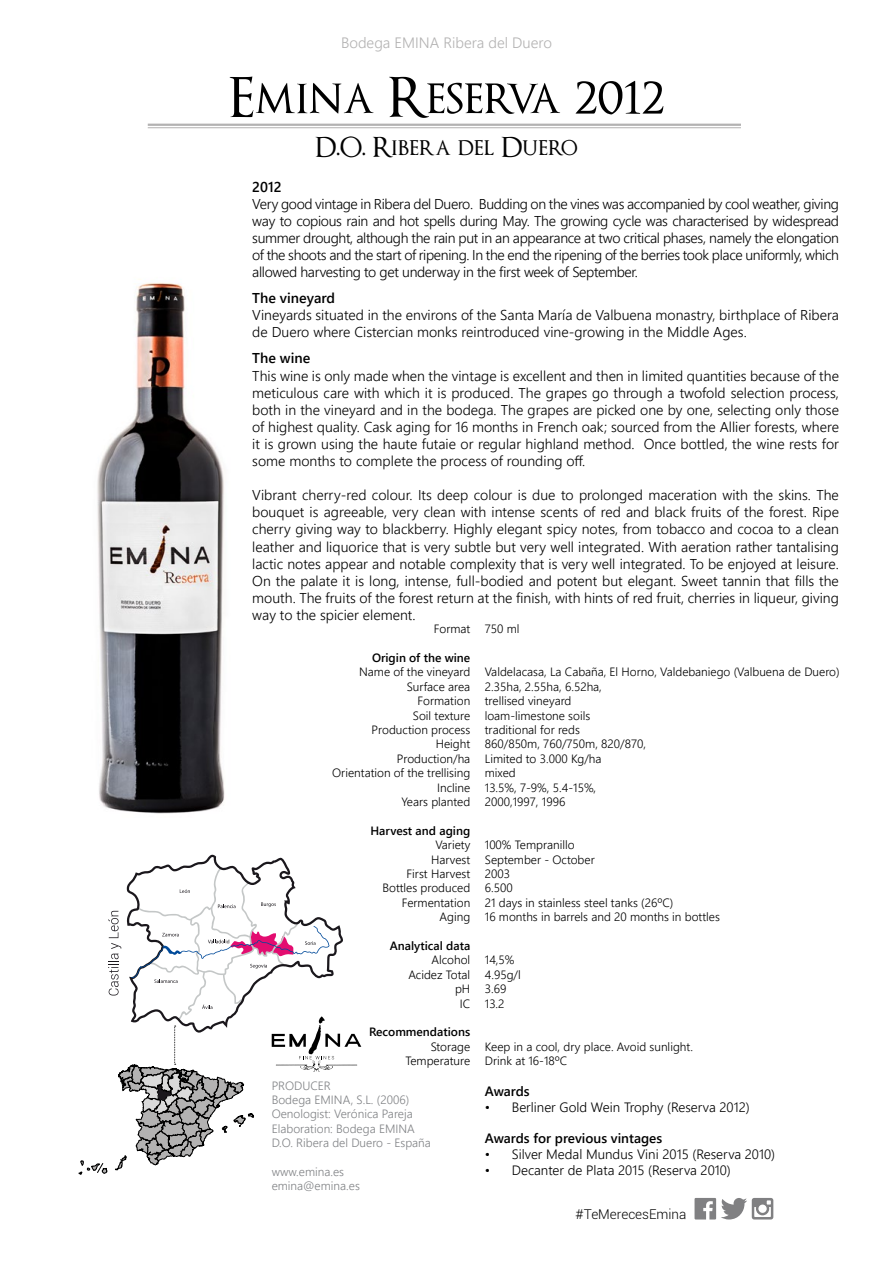
<style>
.page{position:relative;width:893px;height:1263px;background:#fff}
.page>*{position:absolute;margin:0;border:0;box-sizing:border-box;transform-origin:0 0}
.t1{font:54px "Optimus Princeps";color:#000}
.t2{font:27px "Optimus Princeps";color:#000}
.t3{font:15px "Webly Sleek UI Semilight";color:#b3b2b2}
.t4{font:14.25px/17.1px "Webly Sleek UI Semilight";color:#000;text-align:justify}
.t5{font:14.25px "Webly Sleek UI Semibold";color:#000}
.t6{font:13.5px "Webly Sleek UI Semilight";color:#000}
.t7{font:13.5px "Webly Sleek UI Semibold";color:#000}
.t8{font:300 13.5px "Roboto";color:#000}
.t9{font:12px/14.4px "Webly Sleek UI Semilight";color:#000;text-align:right}
.t10{font:12px/14.4px "Webly Sleek UI Semilight";color:#808285}
.t11{font:12px "Webly Sleek UI Semibold";color:#000}
</style>
<div class="page">
<img style="left:97px;top:279px;width:128px;height:535px">
<hr style="left:148px;top:124px;width:593px;height:2px;background:#b3b2b2">
<hr style="left:148px;top:127px;width:593px;height:1px;background:#b3b2b2">
<svg style="left:694px;top:1198px;width:79px;height:21px"></svg>
<svg style="left:79px;top:855px;width:282px;height:320px"></svg>
<p class="t3" style="left:341px;top:31px;width:212px">Bodega EMINA Ribera del Duero</p>
<h1 class="t1" style="left:228px;top:71px;width:438px">Emina Reserva 2012</h1>
<h2 class="t2" style="left:315px;top:134px;width:264px">D.O. Ribera del Duero</h2>
<p class="t5" style="left:252px;top:176px;width:31px">2012</p>
<p class="t4" style="left:252px;top:194px;width:588px">Very good vintage in Ribera del Duero. Budding on the vines was accompanied by cool weather, giving way to copious rain and hot spells during May. The growing cycle was characterised by widespread summer drought, although the rain put in an appearance at two critical phases, namely the elongation of the shoots and the start of ripening. In the end the ripening of the berries took place uniformly, which allowed harvesting to get underway in the first week of September.</p>
<p class="t5" style="left:252px;top:287px;width:84px">The vineyard</p>
<p class="t4" style="left:252px;top:306px;width:588px">Vineyards situated in the environs of the Santa María de Valbuena monastry, birthplace of Ribera de Duero where Cistercian monks reintroduced vine-growing in the Middle Ages.</p>
<p class="t5" style="left:252px;top:348px;width:60px">The wine</p>
<p class="t4" style="left:252px;top:366px;width:588px">This wine is only made when the vintage is excellent and then in limited quantities because of the meticulous care with which it is produced. The grapes go through a twofold selection process, both in the vineyard and in the bodega. The grapes are picked one by one, selecting only those of highest quality. Cask aging for 16 months in French oak; sourced from the Allier forests, where it is grown using the haute futaie or regular highland method. Once bottled, the wine rests for some months to complete the process of rounding off.</p>
<p class="t4" style="left:252px;top:486px;width:588px">Vibrant cherry-red colour. Its deep colour is due to prolonged maceration with the skins. The bouquet is agreeable, very clean with intense scents of red and black fruits of the forest. Ripe cherry giving way to blackberry. Highly elegant spicy notes, from tobacco and cocoa to a clean leather and liquorice that is very subtle but very well integrated. With aeration rather tantalising lactic notes appear and notable complexity that is very well integrated. To be enjoyed at leisure.<br>On the palate it is long, intense, full-bodied and potent but elegant. Sweet tannin that fills the mouth. The fruits of the forest return at the finish, with hints of red fruit, cherries in liqueur, giving way to the spicier element.</p>
<p class="t9" style="left:485px;top:621px;width:36px">750 ml</p>
<p class="t9" style="left:485px;top:664px;width:356px;text-align:left">Valdelacasa, La Cabaña, El Horno, Valdebaniego (Valbuena de Duero)<br>2.35ha, 2.55ha, 6.52ha,<br>trellised vineyard<br>loam-limestone soils<br>traditional for reds<br>860/850m, 760/750m, 820/870,<br>Limited to 3.000 Kg/ha<br>mixed<br>13.5%, 7-9%, 5.4-15%,<br>2000,1997, 1996</p>
<p class="t9" style="left:485px;top:837px;width:237px;text-align:left">100% Tempranillo<br>September - October<br>2003<br>6.500<br>21 days in stainless steel tanks (26ºC)<br>16 months in barrels and 20 months in bottles</p>
<p class="t9" style="left:485px;top:952px;width:37px;text-align:left">14,5%<br>4.95g/l<br>3.69<br>13.2</p>
<p class="t9" style="left:485px;top:1039px;width:210px;text-align:left">Keep in a cool, dry place. Avoid sunlight.<br>Drink at 16-18ºC</p>
<p class="t7" style="left:485px;top:1081px;width:46px">Awards</p>
<p class="t6" style="left:485px;top:1097px;width:266px">• Berliner Gold Wein Trophy (Reserva 2012)</p>
<p class="t7" style="left:485px;top:1127px;width:179px">Awards for previous vintages</p>
<p class="t6" style="left:485px;top:1144px;width:292px">• Silver Medal Mundus Vini 2015 (Reserva 2010)</p>
<p class="t6" style="left:485px;top:1160px;width:248px">• Decanter de Plata 2015 (Reserva 2010)</p>
<p class="t9" style="left:434px;top:621px;width:38px">Format</p>
<p class="t11" style="left:372px;top:648px;width:100px">Origin of the wine</p>
<p class="t9" style="left:332px;top:664px;width:140px">Name of the vineyard<br>Surface area<br>Formation<br>Soil texture<br>Production process<br>Height<br>Production/ha<br>Orientation of the trellising<br>Incline<br>Years planted</p>
<p class="t11" style="left:370px;top:821px;width:101px">Harvest and aging</p>
<p class="t9" style="left:382px;top:837px;width:89px">Variety<br>Harvest<br>First Harvest<br>Bottles produced<br>Fermentation<br>Aging</p>
<p class="t11" style="left:390px;top:936px;width:82px">Analytical data</p>
<p class="t9" style="left:408px;top:952px;width:63px">Alcohol<br>Acidez Total pH<br>IC</p>
<p class="t11" style="left:369px;top:1023px;width:103px">Recommendations</p>
<p class="t9" style="left:405px;top:1039px;width:66px">Storage<br>Temperature</p>
<p class="t10" style="left:272px;top:1078px;width:161px">PRODUCER<br>Bodega EMINA, S.L. (2006)<br>Oenologist: Verónica Pareja<br>Elaboration: Bodega EMINA<br>D.O. Ribera del Duero - España</p>
<p class="t10" style="left:272px;top:1164px;width:90px">www.emina.es emina@emina.es</p>
<p class="t8" style="left:576px;top:1204px;width:112px">#TeMerecesEmina</p>
</div>
